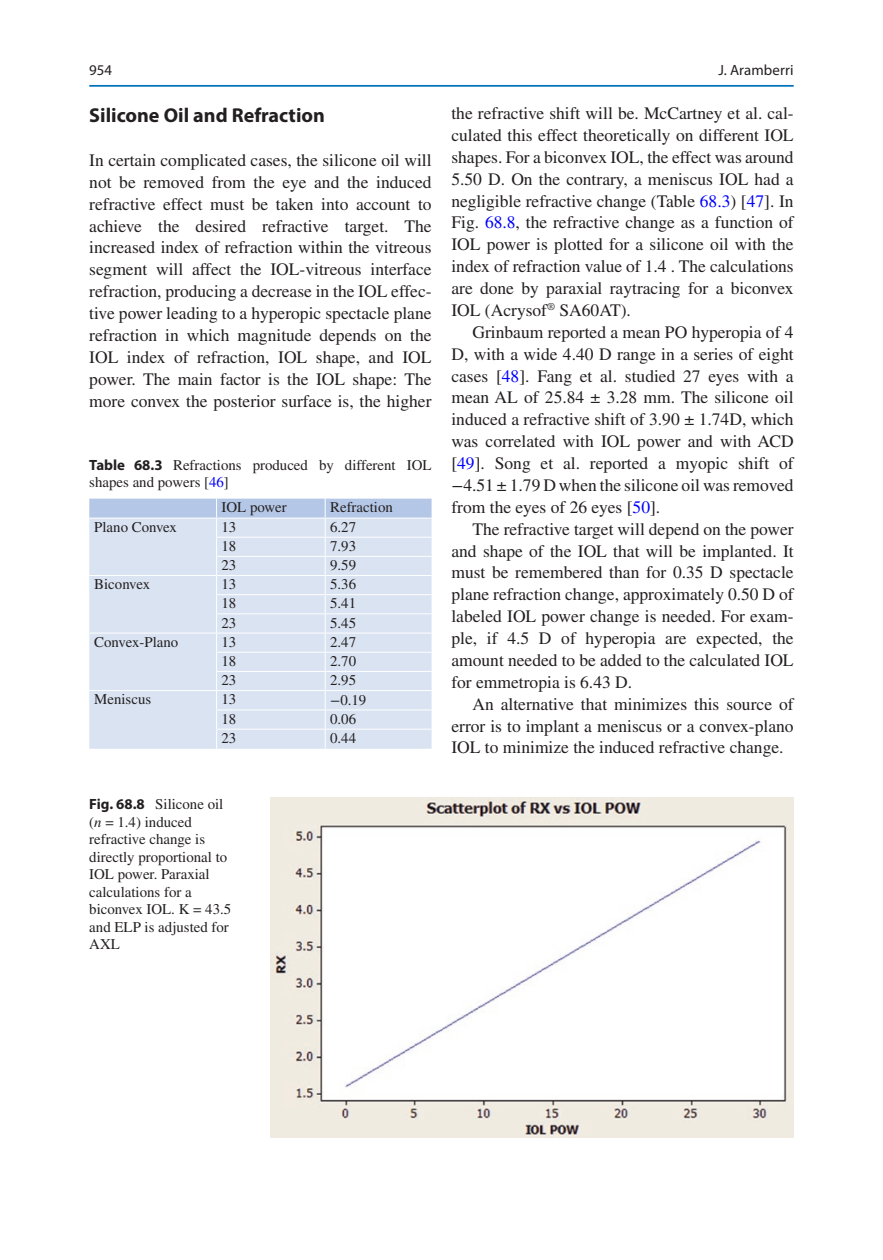
<style>
.page{position:relative;width:883px;height:1260px;background:#fff}
.page>*{position:absolute;margin:0;border:0;box-sizing:border-box;transform-origin:0 0}
.t1{font:700 20.12px "Myriad Pro";color:#231f20}
.t2{font:17.5px/21.9px "Times LT Std";color:#231f20;text-align:justify}
.t3{font:14.88px/17.5px "Times LT Std";color:#231f20}
.t4{font:14.88px "Myriad Pro";letter-spacing:.01em;color:#231f20}
.s1{font-family:"Myriad Pro";font-weight:700}
.s2{color:#00f}
.s3{font-family:"STIX General"}
.s4{font-style:italic}
</style>
<div class="page">
<svg style="left:89px;top:498px;width:343px;height:251px;background:#d7e2f1"></svg>
<img style="left:270px;top:798px;width:524px;height:339px">
<hr style="left:89px;top:85px;width:705px;height:2px;background:#0073bc">
<p class="t4" style="left:89px;top:61px;width:24px">954</p>
<p class="t1" style="left:89px;top:102px;width:237px">Silicone Oil and Refraction</p>
<p class="t2" style="left:89px;top:149px;width:344px">In certain complicated cases, the silicone oil will not be removed from the eye and the induced refractive effect must be taken into account to achieve the desired refractive target. The increased index of refraction within the vitreous segment will affect the IOL-vitreous interface refraction, producing a decrease in the IOL effec&shy;tive power leading to a hyperopic spectacle plane refraction in which magnitude depends on the IOL index of refraction, IOL shape, and IOL power. The main factor is the IOL shape: The more convex the posterior surface is, the higher</p>
<p class="t3" style="left:89px;top:456px;width:344px"><span class="s1">Table 68.3</span> Refractions produced by different IOL shapes and powers [<span class="s2">46</span>]</p>
<p class="t3" style="left:222px;top:498px;width:67px">IOL power</p>
<p class="t3" style="left:330px;top:498px;width:64px">Refraction</p>
<p class="t3" style="left:94px;top:518px;width:84px">Plano Convex</p>
<p class="t3" style="left:222px;top:518px;width:16px">13</p>
<p class="t3" style="left:330px;top:518px;width:28px">6.27</p>
<p class="t3" style="left:222px;top:537px;width:16px">18</p>
<p class="t3" style="left:330px;top:537px;width:28px">7.93</p>
<p class="t3" style="left:222px;top:556px;width:16px">23</p>
<p class="t3" style="left:330px;top:556px;width:28px">9.59</p>
<p class="t3" style="left:94px;top:575px;width:57px">Biconvex</p>
<p class="t3" style="left:222px;top:575px;width:16px">13</p>
<p class="t3" style="left:330px;top:575px;width:28px">5.36</p>
<p class="t3" style="left:222px;top:595px;width:16px">18</p>
<p class="t3" style="left:330px;top:595px;width:28px">5.41</p>
<p class="t3" style="left:222px;top:614px;width:16px">23</p>
<p class="t3" style="left:330px;top:614px;width:28px">5.45</p>
<p class="t3" style="left:94px;top:633px;width:86px">Convex-Plano</p>
<p class="t3" style="left:222px;top:633px;width:16px">13</p>
<p class="t3" style="left:330px;top:633px;width:28px">2.47</p>
<p class="t3" style="left:222px;top:652px;width:16px">18</p>
<p class="t3" style="left:330px;top:652px;width:28px">2.70</p>
<p class="t3" style="left:222px;top:671px;width:16px">23</p>
<p class="t3" style="left:330px;top:671px;width:28px">2.95</p>
<p class="t3" style="left:94px;top:691px;width:59px">Meniscus</p>
<p class="t3" style="left:222px;top:691px;width:16px">13</p>
<p class="t3" style="left:330px;top:691px;width:38px"><span class="s3">−</span>0.19</p>
<p class="t3" style="left:222px;top:710px;width:16px">18</p>
<p class="t3" style="left:330px;top:710px;width:28px">0.06</p>
<p class="t3" style="left:222px;top:729px;width:16px">23</p>
<p class="t3" style="left:330px;top:729px;width:28px">0.44</p>
<p class="t3" style="left:89px;top:795px;width:144px"><span class="s1">Fig. 68.8</span> Silicone oil (<span class="s4">n</span> = 1.4) induced refractive change is directly proportional to<br>IOL power. Paraxial calculations for a biconvex IOL. K = 43.5 and ELP is adjusted for<br>AXL</p>
<p class="t4" style="left:718px;top:61px;width:77px">J. Aramberri</p>
<p class="t2" style="left:451px;top:102px;width:344px">the refractive shift will be. McCartney et al. cal&shy;culated this effect theoretically on different IOL shapes. For a biconvex IOL, the effect was around 5.50 D. On the contrary, a meniscus IOL had a negligible refractive change (Table <span class="s2">68.3</span>) [<span class="s2">47</span>]. In Fig. <span class="s2">68.8</span>, the refractive change as a function of IOL power is plotted for a silicone oil with the index of refraction value of 1.4 . The calculations are done by paraxial raytracing for a biconvex IOL (Acrysof<sup>®</sup> SA60AT).</p>
<p class="t2" style="left:451px;top:321px;width:344px;text-indent:21px">Grinbaum reported a mean PO hyperopia of 4<br>D, with a wide 4.40 D range in a series of eight cases [<span class="s2">48</span>]. Fang et al. studied 27 eyes with a mean AL of 25.84 ± 3.28 mm. The silicone oil induced a refractive shift of 3.90 ± 1.74D, which was correlated with IOL power and with ACD [<span class="s2">49</span>]. Song et al. reported a myopic shift of <span class="s3">−</span>4.51 ± 1.79 D when the silicone oil was removed from the eyes of 26 eyes [<span class="s2">50</span>].</p>
<p class="t2" style="left:451px;top:518px;width:344px;text-indent:21px">The refractive target will depend on the power and shape of the IOL that will be implanted. It must be remembered than for 0.35 D spectacle plane refraction change, approximately 0.50 D of labeled IOL power change is needed. For exam&shy;ple, if 4.5 D of hyperopia are expected, the amount needed to be added to the calculated IOL for emmetropia is 6.43 D.</p>
<p class="t2" style="left:451px;top:693px;width:344px;text-indent:21px">An alternative that minimizes this source of error is to implant a meniscus or a convex-plano IOL to minimize the induced refractive change.</p>
</div>
